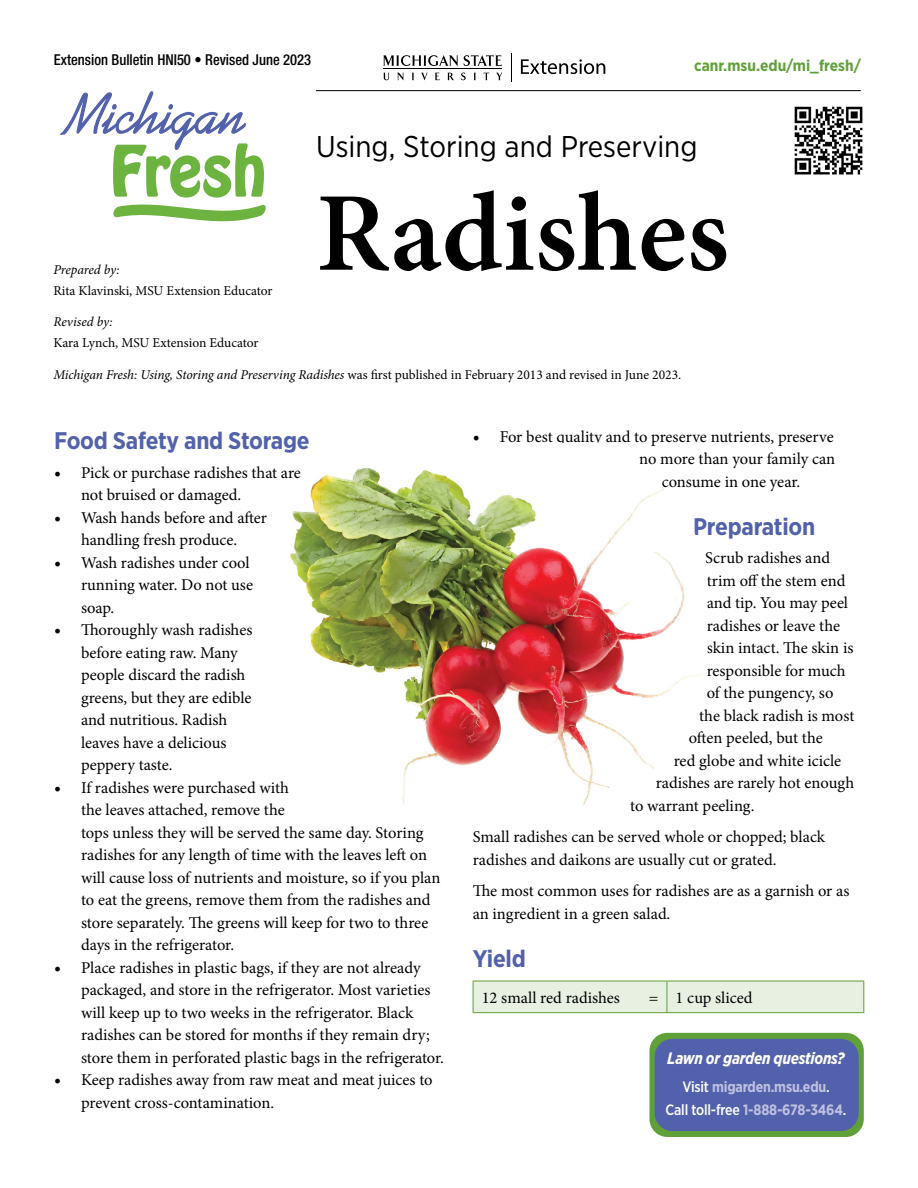
<style>
.page{position:relative;width:918px;height:1188px;background:#fff}
.page>*{position:absolute;margin:0;border:0;box-sizing:border-box;transform-origin:0 0}
.t1{font:600 112.5px "Minion Pro";color:#000}
.t2{font:30px "Gotham Narrow";color:#000}
.t3{font:700 24px "Gotham Narrow";letter-spacing:-.01em;color:#5261ac}
.t4{font:16.5px/22.5px "Minion Pro";letter-spacing:-.005em;color:#000}
.t5{font:italic 700 16.5px "Gotham Narrow";letter-spacing:-.015em;color:#fff;scale:.95 1}
.t6{font:700 15.75px "Gotham Narrow";color:#5fa038}
.t7{font:500 condensed 15px "Helvetica Neue LT Std";color:#000}
.t8{font:500 15px "Gotham Narrow";letter-spacing:-.015em;color:#fff;scale:.95 1}
.t9{font:700 15px "Gotham Narrow";letter-spacing:-.015em;color:#c0c1e1;scale:.95 1}
.t10{font:13.5px "Minion Pro";color:#000}
.t11{font:italic 13.5px "Minion Pro";letter-spacing:-.005em;color:#000}
.s1{font-style:italic}
.s2{font-size:18px}
.s3{font-weight:500;color:#fff}
.s4{font-weight:700;color:#c0c1e1}
</style>
<div class="page">
<div style="left:474px;top:982px;width:389px;height:30px;background:#e8f0e2"></div>
<hr style="left:473px;top:981px;width:194px;height:1px;background:#5fa038">
<hr style="left:473px;top:981px;width:1px;height:31px;background:#5fa038">
<hr style="left:667px;top:981px;width:197px;height:1px;background:#5fa038">
<hr style="left:473px;top:1012px;width:194px;height:1px;background:#5fa038">
<hr style="left:667px;top:1012px;width:197px;height:1px;background:#5fa038">
<hr style="left:667px;top:981px;width:1px;height:31px;background:#5fa038">
<hr style="left:863px;top:981px;width:1px;height:31px;background:#5fa038">
<svg style="left:383px;top:73px;width:6px;height:7px"></svg>
<svg style="left:397px;top:73px;width:7px;height:7px"></svg>
<svg style="left:412px;top:73px;width:2px;height:7px"></svg>
<svg style="left:421px;top:73px;width:7px;height:7px"></svg>
<svg style="left:435px;top:73px;width:5px;height:7px"></svg>
<svg style="left:448px;top:73px;width:6px;height:7px"></svg>
<svg style="left:461px;top:73px;width:5px;height:7px"></svg>
<svg style="left:474px;top:73px;width:2px;height:7px"></svg>
<svg style="left:484px;top:73px;width:5px;height:7px"></svg>
<svg style="left:496px;top:73px;width:6px;height:7px"></svg>
<svg style="left:383px;top:55px;width:75px;height:11px"></svg>
<svg style="left:464px;top:55px;width:38px;height:11px"></svg>
<hr style="left:383px;top:69px;width:119px;height:1px;background:#000">
<svg style="left:521px;top:59px;width:84px;height:15px"></svg>
<svg style="left:511px;top:53px;width:1px;height:29px"></svg>
<hr style="left:316px;top:90px;width:545px;height:1px;background:#000">
<svg style="left:59px;top:91px;width:207px;height:131px"></svg>
<div style="left:649px;top:1033px;width:215px;height:104px;background:#5fa038;border-radius:18px"></div>
<div style="left:655px;top:1039px;width:204px;height:92px;background:#5261ac;border-radius:18px"></div>
<img style="left:290px;top:468px;width:417px;height:337px">
<img style="left:794px;top:106px;width:69px;height:69px">
<p class="t7" style="left:54px;top:50px;width:259px">Extension Bulletin HNI50 • Revised June 2023</p>
<p class="t6" style="left:694px;top:55px;width:168px">canr.msu.edu/mi_fresh/</p>
<p class="t11" style="left:53px;top:260px;width:68px">Prepared by:</p>
<p class="t2" style="left:316px;top:128px;width:383px">Using, Storing and Preserving</p>
<p class="t1" style="left:316px;top:156px;width:414px">Radishes</p>
<p class="t10" style="left:53px;top:281px;width:221px">Rita Klavinski, MSU Extension Educator</p>
<p class="t11" style="left:53px;top:313px;width:61px">Revised by:</p>
<p class="t10" style="left:53px;top:334px;width:207px">Kara Lynch, MSU Extension Educator</p>
<p class="t10" style="left:53px;top:365px;width:629px"><span class="s1">Michigan Fresh: Using, Storing and Preserving Radishes</span> was first published in February 2013 and revised in June 2023.</p>
<p class="t3" style="left:54px;top:425px;width:257px">Food Safety and Storage</p>
<p class="t4" style="left:81px;top:461px;width:221px;text-indent:-27px"><span class="s2">•</span> Pick or purchase radishes that are not bruised or damaged.</p>
<p class="t4" style="left:54px;top:506px;width:214px;text-align:center"><span class="s2">•</span> Wash hands before and after handling fresh produce.</p>
<p class="t4" style="left:81px;top:551px;width:174px;text-indent:-27px"><span class="s2">•</span> Wash radishes under cool running water. Do not use soap.</p>
<p class="t4" style="left:81px;top:619px;width:173px;text-indent:-27px"><span class="s2">•</span> Thoroughly wash radishes before eating raw. Many people discard the radish greens, but they are edible and nutritious. Radish leaves have a delicious peppery taste.</p>
<p class="t4" style="left:81px;top:776px;width:361px;text-indent:-27px"><span class="s2">•</span> If radishes were purchased with<br>the leaves attached, remove the<br>tops unless they will be served the same day. Storing radishes for any length of time with the leaves left on will cause loss of nutrients and moisture, so if you plan to eat the greens, remove them from the radishes and store separately. The greens will keep for two to three days in the refrigerator.</p>
<p class="t4" style="left:81px;top:956px;width:365px;text-indent:-27px"><span class="s2">•</span> Place radishes in plastic bags, if they are not already packaged, and store in the refrigerator. Most varieties will keep up to two weeks in the refrigerator. Black radishes can be stored for months if they remain dry; store them in perforated plastic bags in the refrigerator.</p>
<p class="t4" style="left:81px;top:1069px;width:353px;text-indent:-27px"><span class="s2">•</span> Keep radishes away from raw meat and meat juices to prevent cross-contamination.</p>
<p class="t4" style="left:473px;top:425px;width:363px"><span class="s2">•</span> For best quality and to preserve nutrients, preserve</p>
<p class="t4" style="left:639px;top:448px;width:198px">no more than your family can</p>
<p class="t4" style="left:662px;top:470px;width:140px">consume in one year.</p>
<p class="t3" style="left:693px;top:511px;width:124px">Preparation</p>
<p class="t4" style="left:705px;top:547px;width:126px">Scrub radishes and</p>
<p class="t4" style="left:707px;top:569px;width:140px">trim off the stem end</p>
<p class="t4" style="left:707px;top:592px;width:143px">and tip. You may peel</p>
<p class="t4" style="left:707px;top:614px;width:135px">radishes or leave the</p>
<p class="t4" style="left:707px;top:637px;width:148px">skin intact. The skin is</p>
<p class="t4" style="left:707px;top:659px;width:140px">responsible for much</p>
<p class="t4" style="left:707px;top:682px;width:128px">of the pungency, so</p>
<p class="t4" style="left:699px;top:704px;width:157px">the black radish is most</p>
<p class="t4" style="left:689px;top:727px;width:136px">often peeled, but the</p>
<p class="t4" style="left:674px;top:749px;width:169px">red globe and white icicle</p>
<p class="t4" style="left:656px;top:772px;width:200px">radishes are rarely hot enough</p>
<p class="t4" style="left:630px;top:794px;width:126px">to warrant peeling.</p>
<p class="t4" style="left:473px;top:826px;width:354px">Small radishes can be served whole or chopped; black radishes and daikons are usually cut or grated.</p>
<p class="t4" style="left:473px;top:880px;width:378px">The most common uses for radishes are as a garnish or as an ingredient in a green salad.</p>
<p class="t3" style="left:473px;top:943px;width:55px">Yield</p>
<p class="t4" style="left:482px;top:986px;width:140px">12 small red radishes</p>
<p class="t4" style="left:649px;top:986px;width:105px">= 1 cup sliced</p>
<p class="t5" style="left:667px;top:1047px;width:188px">Lawn or garden questions?</p>
<p class="t9" style="left:682px;top:1077px;width:157px"><span class="s3">Visit</span> migarden.msu.edu<span class="s3">.</span></p>
<p class="t8" style="left:666px;top:1100px;width:192px">Call toll-free <span class="s4">1-888-678-3464</span>.</p>
</div>
